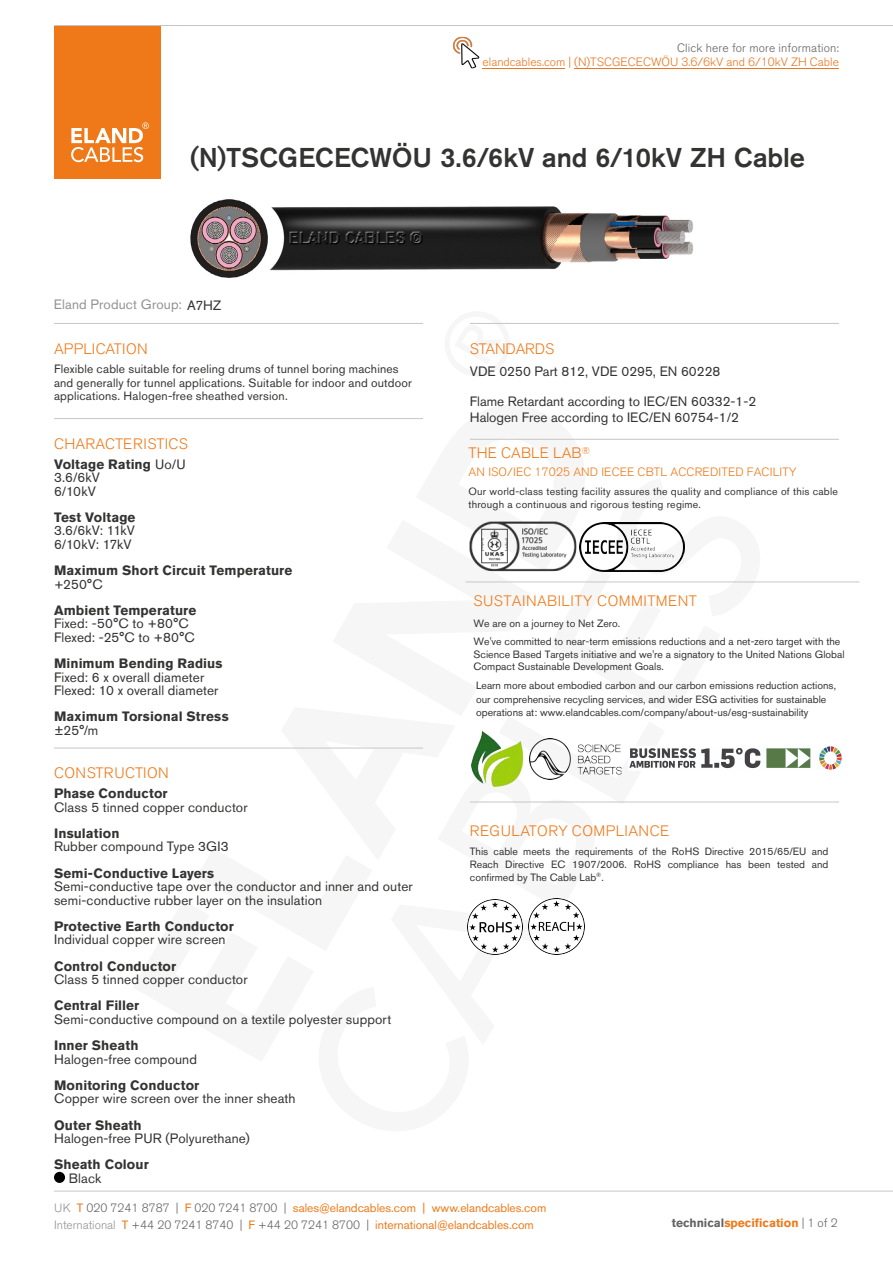
<style>
.page{position:relative;width:893px;height:1263px;background:#fff}
.page>*{position:absolute;margin:0;border:0;box-sizing:border-box;transform-origin:0 0}
.t1{font:500 27px "Akzidenz Grotesk BE";color:#333332}
.t2{font:300 15px "Akzidenz Grotesk BE";letter-spacing:.03em;color:#ef7918}
.t3{font:300 15px "Akzidenz Grotesk BE";letter-spacing:.01em;color:#ef7918}
.t4{font:300 15px "Akzidenz Grotesk BE";letter-spacing:-.01em;color:#ef7918}
.t5{font:13.5px/13.5px "Akzidenz Grotesk BE";letter-spacing:.01em;color:#333332}
.t6{font:700 13.5px "Akzidenz Grotesk BE";letter-spacing:.01em;color:#333332}
.t7{font:13.5px "Akzidenz Grotesk BE";letter-spacing:.01em;color:#929292}
.t8{font:12px/13.5px "Akzidenz Grotesk BE";letter-spacing:.015em;color:#333332}
.t9{font:12px/17.5px "Akzidenz Grotesk BE";color:#ef7918}
.t10{font:300 12px "Akzidenz Grotesk BE";color:#e87722}
.t11{font:300 12px "Akzidenz Grotesk BE";letter-spacing:.015em;color:#ef7918}
.t12{font:300 12px "Akzidenz Grotesk BE";letter-spacing:.015em;color:#646363}
.t13{font:700 12px "Akzidenz Grotesk BE";color:#ef7918}
.t14{font:10.5px/13.6px "Akzidenz Grotesk BE";color:#333332}
.t15{font:10.5px/12.8px "Akzidenz Grotesk BE";letter-spacing:.02em;color:#333332}
.s1{color:#333332}
.s2{font-weight:700}
.s3{font-weight:300;color:#929292}
.s4{font-weight:300;color:#646363}
.s5{color:#646363}
</style>
<div class="page">
<div style="left:54px;top:26px;width:106px;height:153px;background:#ef7918"></div>
<svg style="left:71px;top:122px;width:78px;height:40px"></svg>
<hr style="left:54px;top:25px;width:839px;height:1px;background:#c6c6c6">
<hr style="left:54px;top:1191px;width:839px;height:1px;background:#c6c6c6">
<hr style="left:574px;top:68px;width:265px;height:1px;background:#e87722">
<hr style="left:483px;top:68px;width:82px;height:1px;background:#e87722">
<hr style="left:54px;top:323px;width:369px;height:1px;background:#c6c6c6">
<hr style="left:54px;top:418px;width:369px;height:1px;background:#c6c6c6">
<hr style="left:54px;top:748px;width:369px;height:1px;background:#c6c6c6">
<div style="left:54px;top:1172px;width:11px;height:11px;background:#000;border-radius:50%"></div>
<hr style="left:470px;top:323px;width:369px;height:1px;background:#c6c6c6">
<hr style="left:470px;top:802px;width:369px;height:1px;background:#c6c6c6">
<img style="left:190px;top:199px;width:504px;height:79px">
<img style="left:453px;top:36px;width:27px;height:33px">
<hr style="left:470px;top:439px;width:369px;height:1px;background:#c6c6c6">
<img style="left:587px;top:522px;width:98px;height:49px">
<img style="left:469px;top:521px;width:118px;height:51px">
<hr style="left:465px;top:581px;width:394px;height:1px;background:#c6c6c6">
<img style="left:472px;top:732px;width:50px;height:54px">
<img style="left:629px;top:746px;width:213px;height:24px">
<img style="left:529px;top:738px;width:92px;height:42px">
<img style="left:468px;top:899px;width:54px;height:55px">
<img style="left:528px;top:898px;width:56px;height:57px">
<p class="t12" style="left:677px;top:41px;width:163px">Click here for more information:</p>
<p class="t10" style="left:483px;top:55px;width:358px">elandcables.com | (N)TSCGECECWÖU 3.6/6kV and 6/10kV ZH Cable</p>
<h1 class="t1" style="left:190px;top:141px;width:616px">(N)TSCGECECWÖU 3.6/6kV and 6/10kV ZH Cable</h1>
<p class="t7" style="left:54px;top:296px;width:169px">Eland Product Group: <span class="s1">A7HZ</span></p>
<p class="t2" style="left:54px;top:340px;width:95px">APPLICATION</p>
<p class="t8" style="left:54px;top:362px;width:359px">Flexible cable suitable for reeling drums of tunnel boring machines and generally for tunnel applications. Suitable for indoor and outdoor applications. Halogen-free sheathed version.</p>
<p class="t3" style="left:54px;top:435px;width:135px">CHARACTERISTICS</p>
<p class="t5" style="left:54px;top:457px;width:133px"><span class="s2">Voltage Rating</span> Uo/U<br>3.6/6kV<br>6/10kV</p>
<p class="t6" style="left:54px;top:509px;width:83px">Test Voltage</p>
<p class="t5" style="left:54px;top:524px;width:82px">3.6/6kV: 11kV<br>6/10kV: 17kV</p>
<p class="t6" style="left:54px;top:563px;width:240px">Maximum Short Circuit Temperature</p>
<p class="t5" style="left:54px;top:577px;width:50px">+250°C</p>
<p class="t6" style="left:54px;top:602px;width:144px">Ambient Temperature</p>
<p class="t5" style="left:54px;top:617px;width:142px">Fixed: -50°C to +80°C<br>Flexed: -25°C to +80°C</p>
<p class="t6" style="left:54px;top:656px;width:170px">Minimum Bending Radius</p>
<p class="t5" style="left:54px;top:670px;width:166px">Fixed: 6 x overall diameter<br>Flexed: 10 x overall diameter</p>
<p class="t6" style="left:54px;top:709px;width:176px">Maximum Torsional Stress</p>
<p class="t5" style="left:54px;top:723px;width:46px">±25°/m</p>
<p class="t2" style="left:54px;top:765px;width:116px">CONSTRUCTION</p>
<p class="t6" style="left:54px;top:785px;width:115px">Phase Conductor</p>
<p class="t5" style="left:54px;top:800px;width:195px">Class 5 tinned copper conductor</p>
<p class="t6" style="left:54px;top:825px;width:67px">Insulation</p>
<p class="t5" style="left:54px;top:840px;width:176px">Rubber compound Type 3GI3</p>
<p class="t6" style="left:54px;top:865px;width:162px">Semi-Conductive Layers</p>
<p class="t5" style="left:54px;top:879px;width:360px">Semi-conductive tape over the conductor and inner and outer semi-conductive rubber layer on the insulation</p>
<p class="t6" style="left:54px;top:918px;width:181px">Protective Earth Conductor</p>
<p class="t5" style="left:54px;top:933px;width:173px">Individual copper wire screen</p>
<p class="t6" style="left:54px;top:958px;width:124px">Control Conductor</p>
<p class="t5" style="left:54px;top:972px;width:195px">Class 5 tinned copper conductor</p>
<p class="t6" style="left:54px;top:998px;width:87px">Central Filler</p>
<p class="t5" style="left:54px;top:1012px;width:339px">Semi-conductive compound on a textile polyester support</p>
<p class="t6" style="left:54px;top:1038px;width:86px">Inner Sheath</p>
<p class="t5" style="left:54px;top:1052px;width:145px">Halogen-free compound</p>
<p class="t6" style="left:54px;top:1077px;width:147px">Monitoring Conductor</p>
<p class="t5" style="left:54px;top:1092px;width:243px">Copper wire screen over the inner sheath</p>
<p class="t6" style="left:54px;top:1117px;width:89px">Outer Sheath</p>
<p class="t5" style="left:54px;top:1131px;width:197px">Halogen-free PUR (Polyurethane)</p>
<p class="t6" style="left:54px;top:1157px;width:96px">Sheath Colour</p>
<p class="t5" style="left:69px;top:1171px;width:34px">Black</p>
<p class="t4" style="left:470px;top:340px;width:86px">STANDARDS</p>
<p class="t5" style="left:470px;top:356px;width:288px;line-height:29.7px">VDE 0250 Part 812, VDE 0295, EN 60228<br>Flame Retardant according to IEC/EN 60332-1-2</p>
<p class="t5" style="left:470px;top:410px;width:271px">Halogen Free according to IEC/EN 60754-1/2</p>
<p class="t3" style="left:469px;top:445px;width:123px">THE CABLE LAB<sup>®</sup></p>
<p class="t11" style="left:469px;top:465px;width:330px">AN ISO/IEC 17025 AND IECEE CBTL ACCREDITED FACILITY</p>
<p class="t15" style="left:468px;top:485px;width:371px">Our world-class testing facility assures the quality and compliance of this cable through a continuous and rigorous testing regime.</p>
<p class="t2" style="left:473px;top:592px;width:225px">SUSTAINABILITY COMMITMENT</p>
<p class="t14" style="left:474px;top:614px;width:368px;line-height:18.1px">We are on a journey to Net Zero.<br>We've committed to near-term emissions reductions and a net-zero target with the</p>
<p class="t14" style="left:474px;top:647px;width:372px;line-height:12.6px">Science Based Targets initiative and we're a signatory to the United Nations Global<br>Compact Sustainable Development Goals.</p>
<p class="t14" style="left:476px;top:679px;width:361px">Learn more about embodied carbon and our carbon emissions reduction actions, our comprehensive recycling services, and wider ESG activities for sustainable operations at: www.elandcables.com/company/about-us/esg-sustainability</p>
<p class="t2" style="left:470px;top:823px;width:201px">REGULATORY COMPLIANCE</p>
<p class="t14" style="left:470px;top:845px;width:360px;line-height:12.8px;text-align:justify">This cable meets the requirements of the RoHS Directive 2015/65/EU and Reach Directive EC 1907/2006. RoHS compliance has been tested and confirmed by The Cable Lab<sup>®</sup>.</p>
<p class="t9" style="left:54px;top:1199px;width:494px"><span class="s3">UK</span> T <span class="s4">020 7241 8787 |</span> F <span class="s4">020 7241 8700 |</span> sales@elandcables.com | www.elandcables.com<br><span class="s3">International</span> T <span class="s4">+44 20 7241 8740 |</span> F <span class="s4">+44 20 7241 8700 |</span> international@elandcables.com</p>
<p class="t13" style="left:672px;top:1216px;width:167px"><span class="s5">technical</span>specification <span class="s4">| 1 of 2</span></p>
</div>
